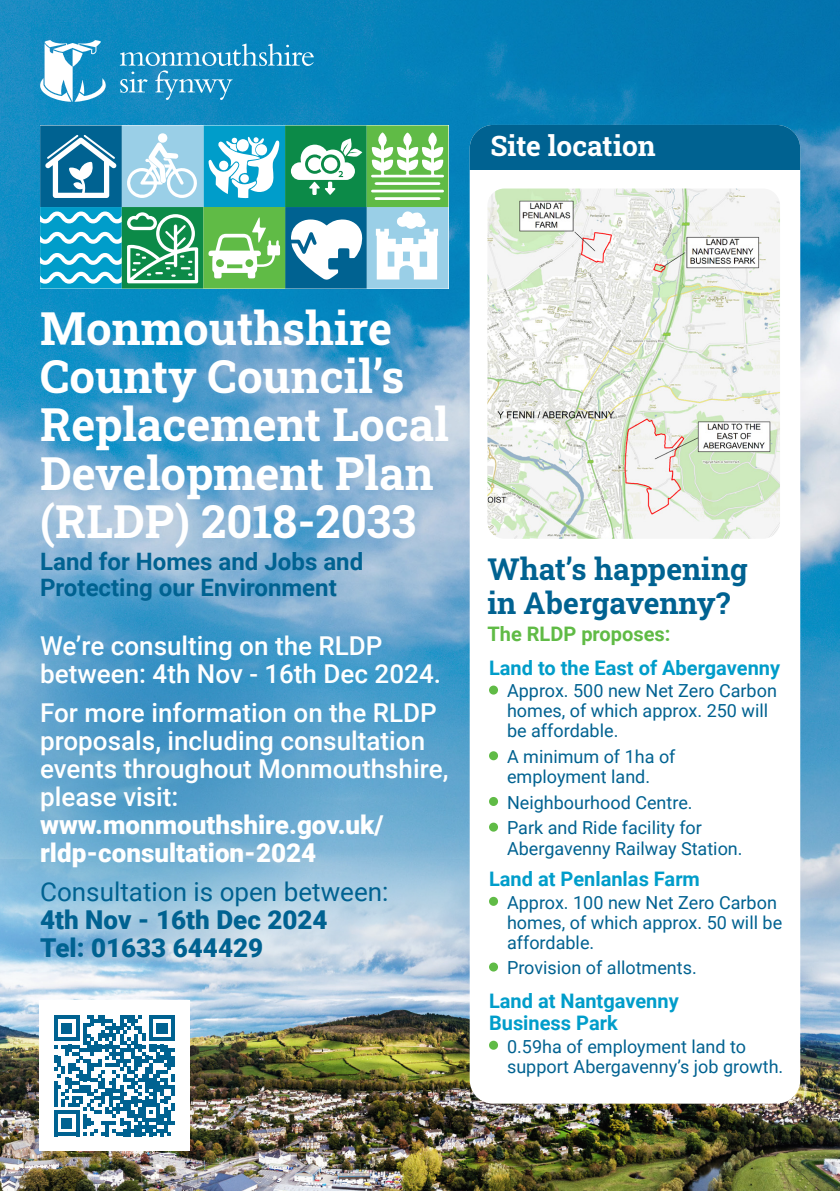
<style>
.page{position:relative;width:840px;height:1191px;background:#fff}
.page>*{position:absolute;margin:0;border:0;box-sizing:border-box;transform-origin:0 0}
.t1{font:700 45.4px/48.4px "Roboto Slab";color:#fff}
.t2{font:700 30px/34px "Roboto Slab";color:#006291}
.t3{font:700 28px "Roboto Slab";color:#fff}
.t4{font:500 26px/28px "Roboto";color:#fff}
.t5{font:900 26px/28px "Roboto";color:#006291}
.t6{font:700 24px/26px "Roboto";color:#006291}
.t7{font:700 20px/22px "Roboto";color:#009dca}
.t8{font:700 20px "Roboto";color:#60bb46}
.t9{font:18px/20px "Roboto";color:#006291}
.s1{font-weight:900}
.s2{font-weight:400}
</style>
<div class="page">
<img style="left:0;top:994px;width:839px;height:197px">
<img style="left:0;top:0;width:839px;height:994px">
<svg style="left:120px;top:44px;width:193px;height:56px"></svg>
<svg style="left:40px;top:40px;width:66px;height:62px"></svg>
<div style="left:39px;top:1000px;width:150px;height:150px;background:#fff"></div>
<svg style="left:54px;top:1015px;width:121px;height:121px"></svg>
<svg style="left:0;top:574px;width:339px;height:393px"></svg>
<div style="left:469px;top:125px;width:330px;height:978px;background:#fff;border-radius:24px"></div>
<div style="left:469px;top:125px;width:330px;height:45px;background:#006291"></div>
<img style="left:487px;top:188px;width:292px;height:351px">
<svg style="left:488px;top:685px;width:9px;height:9px"></svg>
<svg style="left:488px;top:751px;width:9px;height:9px"></svg>
<svg style="left:488px;top:797px;width:9px;height:9px"></svg>
<svg style="left:488px;top:822px;width:9px;height:9px"></svg>
<svg style="left:488px;top:896px;width:9px;height:10px"></svg>
<div style="left:488px;top:962px;width:9px;height:9px;background:#60bb46;border-radius:50%"></div>
<svg style="left:488px;top:1040px;width:9px;height:9px"></svg>
<svg style="left:40px;top:125px;width:408px;height:164px"></svg>
<p class="t3" style="left:490px;top:127px;width:167px">Site location</p>
<p class="t1" style="left:40px;top:303px;width:410px">Monmouthshire<br>County Council’s<br>Replacement Local<br>Development Plan (RLDP) 2018-2033</p>
<p class="t6" style="left:40px;top:547px;width:324px">Land for Homes and Jobs and<br>Protecting our Environment</p>
<p class="t2" style="left:487px;top:551px;width:261px">What’s happening in Abergavenny?</p>
<p class="t8" style="left:487px;top:620px;width:184px">The RLDP proposes:</p>
<p class="t7" style="left:488px;top:655px;width:292px">Land to the East of Abergavenny</p>
<p class="t9" style="left:506px;top:680px;width:271px">Approx. 500 new Net Zero Carbon homes, of which approx. 250 will be affordable.</p>
<p class="t9" style="left:506px;top:746px;width:170px">A minimum of 1ha of employment land.</p>
<p class="t9" style="left:506px;top:791px;width:187px">Neighbourhood Centre.</p>
<p class="t9" style="left:506px;top:817px;width:237px">Park and Ride facility for<br>Abergavenny Railway Station.</p>
<p class="t7" style="left:488px;top:867px;width:212px">Land at Penlanlas Farm</p>
<p class="t9" style="left:506px;top:891px;width:276px">Approx. 100 new Net Zero Carbon homes, of which approx. 50 will be affordable.</p>
<p class="t9" style="left:506px;top:957px;width:191px">Provision of allotments.</p>
<p class="t7" style="left:488px;top:989px;width:191px">Land at Nantgavenny<br>Business Park</p>
<p class="t9" style="left:506px;top:1035px;width:278px">0.59ha of employment land to support Abergavenny’s job growth.</p>
<p class="t4" style="left:40px;top:630px;width:402px">We’re consulting on the RLDP between: 4th Nov - 16th Dec 2024.</p>
<p class="t4" style="left:40px;top:697px;width:409px">For more information on the RLDP proposals, including consultation events throughout Monmouthshire, please visit: <span class="s1">www.monmouthshire.gov.uk/ rldp-consultation-2024</span></p>
<p class="t5" style="left:40px;top:877px;width:350px"><span class="s2">Consultation is open between:<br></span>4th Nov - 16th Dec 2024<br>Tel: 01633 644429</p>
</div>
